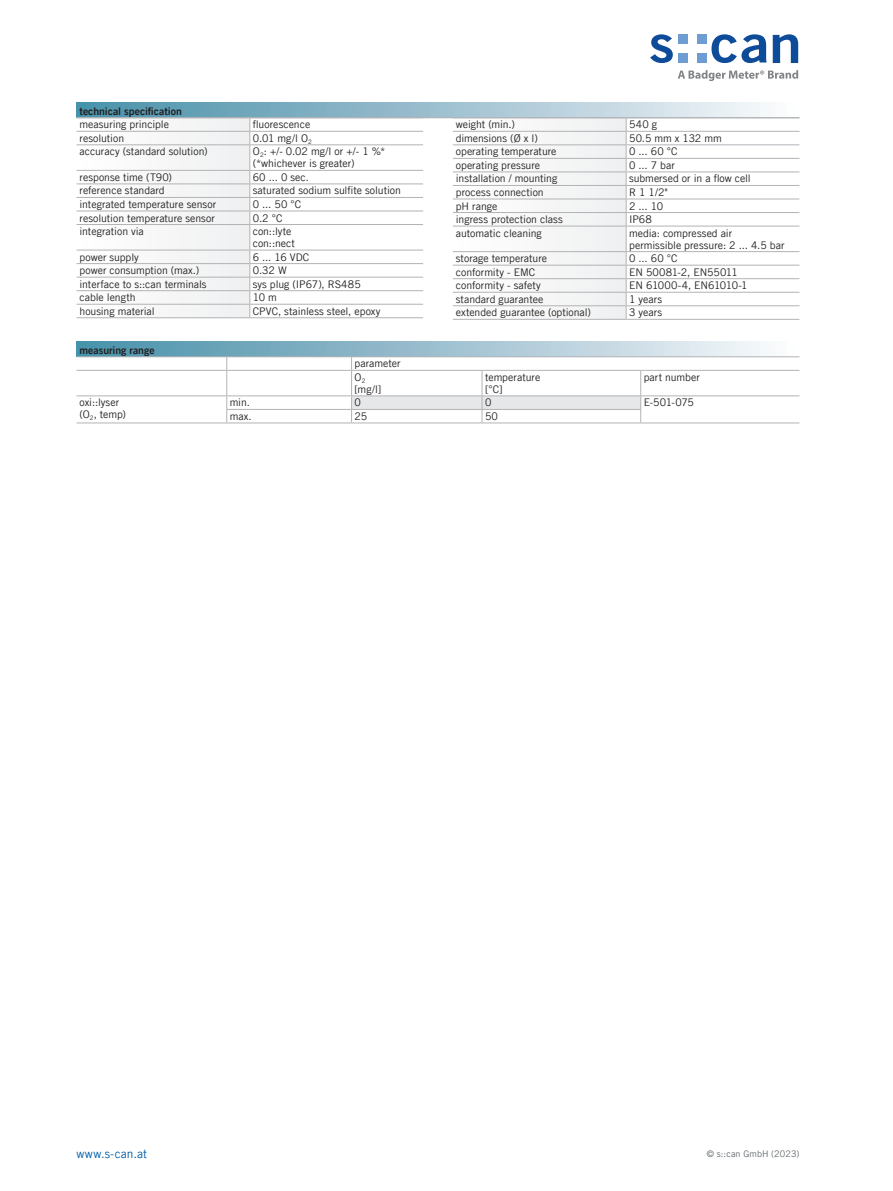
<style>
.page{position:relative;width:893px;height:1191px;background:#fff}
.page>*{position:absolute;margin:0;border:0;box-sizing:border-box;transform-origin:0 0}
.t1{font:12px "Trade Gothic LT Com";letter-spacing:.01em;color:#015ea8}
.Tabelle{font:10.5px/12px "Trade Gothic LT Com";color:#231f20}
.Tabelle_Header{font:10.5px "Trade Gothic LT Com Bd 2";color:#231f20}
.Tabelle-2{font:10.5px "Trade Gothic LT Com";letter-spacing:-.045em;color:#231f20}
.t2{font:9px "Trade Gothic LT Com";letter-spacing:.01em;color:#62696d}
</style>
<div class="page">
<svg style="left:678px;top:70px;width:120px;height:11px"></svg>
<svg style="left:650px;top:34px;width:23px;height:29px"></svg>
<svg style="left:711px;top:34px;width:56px;height:29px"></svg>
<svg style="left:773px;top:34px;width:25px;height:29px"></svg>
<div style="left:678px;top:34px;width:9px;height:10px;background:#6e9dd3"></div>
<div style="left:697px;top:34px;width:9px;height:10px;background:#6e9dd3"></div>
<div style="left:678px;top:54px;width:9px;height:9px;background:#6e9dd3"></div>
<div style="left:697px;top:54px;width:9px;height:9px;background:#6e9dd3"></div>
<div style="left:77px;top:102px;width:722px;height:16px;background:linear-gradient(to right,#458da8,#f9f8fb)"></div>
<hr style="left:250px;top:131px;width:173px;height:1px;background:#b2b3b7">
<hr style="left:250px;top:144px;width:173px;height:1px;background:#b2b3b7">
<hr style="left:250px;top:170px;width:173px;height:1px;background:#b2b3b7">
<hr style="left:250px;top:183px;width:173px;height:1px;background:#b2b3b7">
<hr style="left:250px;top:197px;width:173px;height:1px;background:#b2b3b7">
<hr style="left:250px;top:211px;width:173px;height:1px;background:#b2b3b7">
<hr style="left:250px;top:224px;width:173px;height:1px;background:#b2b3b7">
<hr style="left:250px;top:250px;width:173px;height:1px;background:#b2b3b7">
<hr style="left:250px;top:263px;width:173px;height:1px;background:#b2b3b7">
<hr style="left:250px;top:277px;width:173px;height:1px;background:#b2b3b7">
<hr style="left:250px;top:290px;width:173px;height:1px;background:#b2b3b7">
<hr style="left:250px;top:304px;width:173px;height:1px;background:#b2b3b7">
<svg style="left:77px;top:118px;width:173px;height:199px"></svg>
<hr style="left:77px;top:317px;width:173px;height:1px;background:#b2b3b7">
<hr style="left:250px;top:317px;width:173px;height:1px;background:#b2b3b7">
<hr style="left:626px;top:131px;width:173px;height:1px;background:#b2b3b7">
<hr style="left:626px;top:144px;width:173px;height:1px;background:#b2b3b7">
<hr style="left:626px;top:158px;width:173px;height:1px;background:#b2b3b7">
<hr style="left:626px;top:171px;width:173px;height:1px;background:#b2b3b7">
<hr style="left:626px;top:185px;width:173px;height:1px;background:#b2b3b7">
<hr style="left:626px;top:199px;width:173px;height:1px;background:#b2b3b7">
<hr style="left:626px;top:212px;width:173px;height:1px;background:#b2b3b7">
<hr style="left:626px;top:226px;width:173px;height:1px;background:#b2b3b7">
<hr style="left:626px;top:251px;width:173px;height:1px;background:#b2b3b7">
<hr style="left:626px;top:265px;width:173px;height:1px;background:#b2b3b7">
<hr style="left:626px;top:278px;width:173px;height:1px;background:#b2b3b7">
<hr style="left:626px;top:292px;width:173px;height:1px;background:#b2b3b7">
<hr style="left:626px;top:305px;width:173px;height:1px;background:#b2b3b7">
<svg style="left:453px;top:118px;width:174px;height:201px"></svg>
<hr style="left:453px;top:319px;width:173px;height:1px;background:#b2b3b7">
<hr style="left:626px;top:319px;width:173px;height:1px;background:#b2b3b7">
<hr style="left:77px;top:117px;width:722px;height:1px;background:#b2b3b7">
<div style="left:77px;top:341px;width:722px;height:16px;background:linear-gradient(to right,#458da8,#f9f8fb)"></div>
<hr style="left:226px;top:409px;width:126px;height:1px;background:#b2b3b7">
<hr style="left:77px;top:422px;width:150px;height:1px;background:#b2b3b7">
<hr style="left:227px;top:422px;width:125px;height:1px;background:#b2b3b7">
<hr style="left:352px;top:422px;width:130px;height:1px;background:#b2b3b7">
<hr style="left:482px;top:422px;width:159px;height:1px;background:#b2b3b7">
<hr style="left:641px;top:422px;width:158px;height:1px;background:#b2b3b7">
<hr style="left:77px;top:356px;width:150px;height:1px;background:#b2b3b7">
<hr style="left:227px;top:356px;width:125px;height:1px;background:#b2b3b7">
<hr style="left:352px;top:356px;width:130px;height:1px;background:#b2b3b7">
<hr style="left:482px;top:356px;width:159px;height:1px;background:#b2b3b7">
<hr style="left:641px;top:356px;width:158px;height:1px;background:#b2b3b7">
<hr style="left:77px;top:370px;width:150px;height:1px;background:#b2b3b7">
<hr style="left:227px;top:370px;width:125px;height:1px;background:#b2b3b7">
<svg style="left:226px;top:357px;width:1px;height:65px"></svg>
<hr style="left:641px;top:370px;width:158px;height:1px;background:#b2b3b7">
<svg style="left:351px;top:357px;width:290px;height:65px"></svg>
<hr style="left:77px;top:395px;width:150px;height:1px;background:#b2b3b7">
<hr style="left:227px;top:395px;width:125px;height:1px;background:#b2b3b7">
<hr style="left:352px;top:395px;width:130px;height:1px;background:#b2b3b7">
<hr style="left:482px;top:395px;width:159px;height:1px;background:#b2b3b7">
<hr style="left:641px;top:395px;width:158px;height:1px;background:#b2b3b7">
<p class="Tabelle_Header" style="left:80px;top:104px;width:104px">technical specification</p>
<p class="Tabelle" style="left:80px;top:118px;width:91px">measuring principle</p>
<p class="Tabelle" style="left:253px;top:118px;width:59px">fluorescence</p>
<p class="Tabelle" style="left:80px;top:132px;width:46px">resolution</p>
<p class="Tabelle" style="left:253px;top:132px;width:61px">0.01 mg/l O<sub>2</sub></p>
<p class="Tabelle" style="left:80px;top:145px;width:130px">accuracy (standard solution)</p>
<p class="Tabelle" style="left:253px;top:145px;width:134px">O<sub>2</sub>: +/- 0.02 mg/l or +/- 1 %* (*whichever is greater)</p>
<p class="Tabelle" style="left:80px;top:171px;width:94px">response time (T90)</p>
<p class="Tabelle" style="left:253px;top:171px;width:58px">60 ... 0 sec.</p>
<p class="Tabelle" style="left:80px;top:185px;width:87px">reference standard</p>
<p class="Tabelle" style="left:253px;top:185px;width:150px">saturated sodium sulfite solution</p>
<p class="Tabelle" style="left:80px;top:198px;width:138px">integrated temperature sensor</p>
<p class="Tabelle" style="left:253px;top:198px;width:50px">0 ... 50 °C</p>
<p class="Tabelle" style="left:80px;top:212px;width:137px">resolution temperature sensor</p>
<p class="Tabelle" style="left:253px;top:212px;width:31px">0.2 °C</p>
<p class="Tabelle" style="left:80px;top:225px;width:66px">integration via</p>
<p class="Tabelle" style="left:253px;top:225px;width:44px">con::lyte con::nect</p>
<p class="Tabelle" style="left:80px;top:251px;width:61px">power supply</p>
<p class="Tabelle" style="left:253px;top:251px;width:58px">6 ... 16 VDC</p>
<p class="Tabelle" style="left:80px;top:264px;width:121px">power consumption (max.)</p>
<p class="Tabelle" style="left:253px;top:264px;width:35px">0.32 W</p>
<p class="Tabelle" style="left:80px;top:278px;width:128px">interface to s::can terminals</p>
<p class="Tabelle" style="left:253px;top:278px;width:110px">sys plug (IP67), RS485</p>
<p class="Tabelle" style="left:80px;top:291px;width:58px">cable length</p>
<p class="Tabelle" style="left:253px;top:291px;width:26px">10 m</p>
<p class="Tabelle" style="left:80px;top:305px;width:77px">housing material</p>
<p class="Tabelle" style="left:253px;top:305px;width:129px">CPVC, stainless steel, epoxy</p>
<p class="Tabelle_Header" style="left:80px;top:343px;width:77px">measuring range</p>
<p class="Tabelle" style="left:355px;top:357px;width:48px">parameter</p>
<p class="Tabelle" style="left:355px;top:371px;width:12px">O<sub>2</sub></p>
<p class="Tabelle" style="left:355px;top:383px;width:28px">[mg/l]</p>
<p class="Tabelle" style="left:456px;top:118px;width:61px">weight (min.)</p>
<p class="Tabelle" style="left:629px;top:118px;width:29px">540 g</p>
<p class="Tabelle" style="left:456px;top:132px;width:83px">dimensions (Ø x l)</p>
<p class="Tabelle" style="left:629px;top:132px;width:94px">50.5 mm x 132 mm</p>
<p class="Tabelle" style="left:456px;top:145px;width:102px">operating temperature</p>
<p class="Tabelle" style="left:629px;top:145px;width:50px">0 ... 60 °C</p>
<p class="Tabelle" style="left:456px;top:159px;width:86px">operating pressure</p>
<p class="Tabelle" style="left:629px;top:159px;width:47px">0 ... 7 bar</p>
<p class="Tabelle" style="left:456px;top:173px;width:103px">installation / mounting</p>
<p class="Tabelle" style="left:629px;top:173px;width:123px">submersed or in a flow cell</p>
<p class="Tabelle" style="left:456px;top:186px;width:89px">process connection</p>
<p class="Tabelle" style="left:629px;top:186px;width:40px">R 1 1/2"</p>
<p class="Tabelle" style="left:456px;top:200px;width:43px">pH range</p>
<p class="Tabelle" style="left:629px;top:200px;width:35px">2 ... 10</p>
<p class="Tabelle" style="left:456px;top:213px;width:108px">ingress protection class</p>
<p class="Tabelle" style="left:629px;top:213px;width:24px">IP68</p>
<p class="Tabelle" style="left:456px;top:227px;width:87px">automatic cleaning</p>
<p class="Tabelle" style="left:629px;top:227px;width:157px">media: compressed air permissible pressure: 2 ... 4.5 bar</p>
<p class="Tabelle" style="left:456px;top:252px;width:93px">storage temperature</p>
<p class="Tabelle" style="left:629px;top:252px;width:50px">0 ... 60 °C</p>
<p class="Tabelle" style="left:456px;top:266px;width:81px">conformity - EMC</p>
<p class="Tabelle" style="left:629px;top:266px;width:110px">EN 50081-2, EN55011</p>
<p class="Tabelle" style="left:456px;top:279px;width:87px">conformity - safety</p>
<p class="Tabelle-2" style="left:629px;top:279px;width:120px">EN 61000-4, EN61010-1</p>
<p class="Tabelle" style="left:456px;top:293px;width:89px">standard guarantee</p>
<p class="Tabelle" style="left:629px;top:293px;width:35px">1 years</p>
<p class="Tabelle" style="left:456px;top:306px;width:137px">extended guarantee (optional)</p>
<p class="Tabelle" style="left:629px;top:306px;width:35px">3 years</p>
<p class="Tabelle" style="left:485px;top:371px;width:57px">temperature</p>
<p class="Tabelle" style="left:485px;top:383px;width:19px">[°C]</p>
<p class="Tabelle" style="left:644px;top:371px;width:58px">part number</p>
<p class="Tabelle" style="left:80px;top:396px;width:41px">oxi::lyser</p>
<p class="Tabelle" style="left:80px;top:408px;width:48px">(O<sub>2</sub>, temp)</p>
<p class="Tabelle" style="left:230px;top:396px;width:22px">min.</p>
<p class="Tabelle" style="left:355px;top:396px;width:8px">0</p>
<p class="Tabelle" style="left:485px;top:396px;width:8px">0</p>
<p class="Tabelle" style="left:644px;top:396px;width:52px">E‑501-075</p>
<p class="Tabelle" style="left:230px;top:410px;width:24px">max.</p>
<p class="Tabelle" style="left:355px;top:410px;width:14px">25</p>
<p class="Tabelle" style="left:485px;top:410px;width:14px">50</p>
<p class="t1" style="left:77px;top:1146px;width:72px">www.s-can.at</p>
<p class="t2" style="left:707px;top:1148px;width:94px">© s::can GmbH (2023)</p>
</div>
